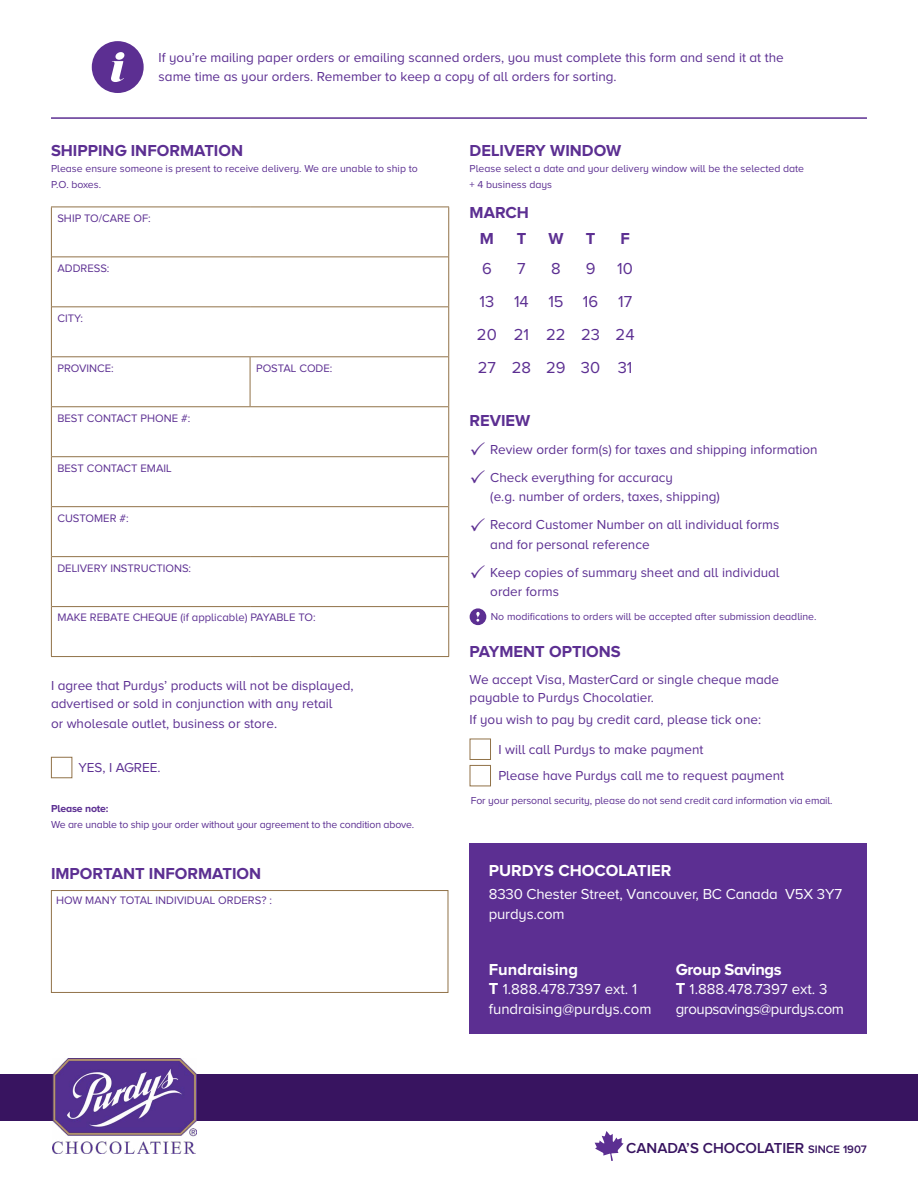
<style>
.page{position:relative;width:918px;height:1188px;background:#fff}
.page>*{position:absolute;margin:0;border:0;box-sizing:border-box;transform-origin:0 0}
.t1{font:700 16.5px "Proxima Nova A";color:#5c2f92}
.t2{font:16.5px/32.8px "Proxima Nova A";color:#5c2f92}
.t3{font:700 16.5px "Proxima Nova A";color:#fff}
.t4{font:700 16.5px "Proxima Nova A";letter-spacing:-.02em;color:#fff}
.t5{font:15px/19.5px "Proxima Nova A";letter-spacing:-.01em;color:#fff}
.t6{font:15px/19.5px "Proxima Nova A";letter-spacing:-.03em;color:#fff}
.t7{font:600 15px "Proxima Nova A";color:#381460}
.t8{font:13.5px/28px "Proxima Nova A";color:#5c2f92}
.t9{font:11.25px "Proxima Nova A";color:#5c2f92}
.t10{font:10.5px/15.8px "Proxima Nova A";color:#5c2f92}
.t11{font:700 10.5px "Proxima Nova A";letter-spacing:-.015em;color:#5c2f92}
.s1{font-weight:700;font-size:16.5px}
.s2{font-size:11.25px}
</style>
<div class="page">
<div style="left:0;top:1074px;width:918px;height:46px;background:#381460"></div>
<div style="left:92px;top:41px;width:52px;height:52px;background:#5c2f92;border-radius:50%"></div>
<svg style="left:111px;top:52px;width:13px;height:30px"></svg>
<img style="left:52px;top:1058px;width:145px;height:95px">
<hr style="left:51px;top:117px;width:816px;height:2px;background:#5c2f92">
<hr style="left:51px;top:207px;width:199px;height:1px;background:#917248">
<hr style="left:51px;top:207px;width:1px;height:50px;background:#917248">
<hr style="left:250px;top:207px;width:199px;height:1px;background:#917248">
<hr style="left:448px;top:207px;width:1px;height:50px;background:#917248">
<hr style="left:52px;top:256px;width:198px;height:1px;background:#917248">
<hr style="left:250px;top:256px;width:198px;height:1px;background:#917248">
<hr style="left:51px;top:257px;width:1px;height:50px;background:#917248">
<hr style="left:448px;top:257px;width:1px;height:50px;background:#917248">
<hr style="left:52px;top:306px;width:198px;height:1px;background:#917248">
<hr style="left:250px;top:306px;width:198px;height:1px;background:#917248">
<hr style="left:51px;top:307px;width:1px;height:50px;background:#917248">
<hr style="left:448px;top:307px;width:1px;height:50px;background:#917248">
<hr style="left:52px;top:356px;width:198px;height:1px;background:#917248">
<hr style="left:250px;top:356px;width:198px;height:1px;background:#917248">
<hr style="left:51px;top:357px;width:1px;height:50px;background:#917248">
<hr style="left:250px;top:357px;width:1px;height:49px;background:#917248">
<hr style="left:448px;top:357px;width:1px;height:50px;background:#917248">
<hr style="left:52px;top:406px;width:198px;height:1px;background:#917248">
<hr style="left:250px;top:406px;width:198px;height:1px;background:#917248">
<hr style="left:51px;top:407px;width:1px;height:50px;background:#917248">
<hr style="left:448px;top:407px;width:1px;height:50px;background:#917248">
<hr style="left:52px;top:456px;width:198px;height:1px;background:#917248">
<hr style="left:250px;top:456px;width:198px;height:1px;background:#917248">
<hr style="left:51px;top:457px;width:1px;height:50px;background:#917248">
<hr style="left:448px;top:457px;width:1px;height:50px;background:#917248">
<hr style="left:52px;top:506px;width:198px;height:1px;background:#917248">
<hr style="left:250px;top:506px;width:198px;height:1px;background:#917248">
<hr style="left:51px;top:507px;width:1px;height:50px;background:#917248">
<hr style="left:448px;top:507px;width:1px;height:50px;background:#917248">
<hr style="left:52px;top:556px;width:198px;height:1px;background:#917248">
<hr style="left:250px;top:556px;width:198px;height:1px;background:#917248">
<hr style="left:51px;top:557px;width:1px;height:50px;background:#917248">
<hr style="left:448px;top:557px;width:1px;height:50px;background:#917248">
<hr style="left:52px;top:606px;width:198px;height:1px;background:#917248">
<hr style="left:250px;top:606px;width:198px;height:1px;background:#917248">
<hr style="left:51px;top:607px;width:1px;height:49px;background:#917248">
<hr style="left:448px;top:607px;width:1px;height:49px;background:#917248">
<hr style="left:51px;top:656px;width:199px;height:1px;background:#917248">
<hr style="left:250px;top:656px;width:199px;height:1px;background:#917248">
<div style="left:51px;top:890px;width:397px;height:103px;border:1px solid #917248"></div>
<div style="left:470px;top:608px;width:16px;height:17px;background:#5c2f92;border-radius:50%"></div>
<svg style="left:476px;top:612px;width:4px;height:10px"></svg>
<div style="left:470px;top:843px;width:397px;height:191px;background:#5c2f92"></div>
<svg style="left:595px;top:1131px;width:29px;height:30px"></svg>
<div style="left:51px;top:757px;width:21px;height:21px;border:1px solid #917248"></div>
<div style="left:470px;top:739px;width:21px;height:21px;border:1px solid #917248"></div>
<div style="left:470px;top:765px;width:21px;height:21px;border:1px solid #917248"></div>
<p class="t8" style="left:159px;top:47px;width:627px;line-height:19.6px">If you’re mailing paper orders or emailing scanned orders, you must complete this form and send it at the same time as your orders. Remember to keep a copy of all orders for sorting.</p>
<p class="t1" style="left:51px;top:141px;width:194px">SHIPPING INFORMATION</p>
<p class="t10" style="left:51px;top:161px;width:368px">Please ensure someone is present to receive delivery. We are unable to ship to<br>P.O. boxes.</p>
<p class="t9" style="left:57px;top:212px;width:95px">SHIP TO/CARE OF:</p>
<p class="t9" style="left:57px;top:262px;width:54px">ADDRESS:</p>
<p class="t9" style="left:57px;top:312px;width:27px">CITY:</p>
<p class="t9" style="left:57px;top:362px;width:58px">PROVINCE:</p>
<p class="t9" style="left:256px;top:362px;width:78px">POSTAL CODE:</p>
<p class="t9" style="left:57px;top:412px;width:134px">BEST CONTACT PHONE #:</p>
<p class="t9" style="left:57px;top:462px;width:116px">BEST CONTACT EMAIL</p>
<p class="t9" style="left:57px;top:512px;width:73px">CUSTOMER #:</p>
<p class="t9" style="left:57px;top:562px;width:135px">DELIVERY INSTRUCTIONS:</p>
<p class="t9" style="left:57px;top:611px;width:260px">MAKE REBATE CHEQUE (if applicable) PAYABLE TO:</p>
<p class="t8" style="left:51px;top:677px;width:304px;line-height:18px">I agree that Purdys’ products will not be displayed, advertised or sold in conjunction with any retail</p>
<p class="t8" style="left:51px;top:709px;width:228px">or wholesale outlet, business or store.</p>
<p class="t8" style="left:78px;top:753px;width:84px">YES, I AGREE.</p>
<p class="t11" style="left:51px;top:803px;width:59px">Please note:</p>
<p class="t10" style="left:51px;top:816px;width:365px">We are unable to ship your order without your agreement to the condition above.</p>
<p class="t1" style="left:51px;top:864px;width:212px">IMPORTANT INFORMATION</p>
<p class="t9" style="left:56px;top:894px;width:218px">HOW MANY TOTAL INDIVIDUAL ORDERS? :</p>
<p class="t1" style="left:470px;top:141px;width:153px">DELIVERY WINDOW</p>
<p class="t10" style="left:470px;top:160px;width:336px">Please select a date and your delivery window will be the selected date + 4 business days</p>
<p class="t1" style="left:470px;top:203px;width:61px">MARCH</p>
<p class="t1" style="left:480px;top:229px;width:16px">M</p>
<p class="t1" style="left:517px;top:229px;width:11px">T</p>
<p class="t1" style="left:548px;top:229px;width:17px">W</p>
<p class="t1" style="left:586px;top:229px;width:11px">T</p>
<p class="t1" style="left:620px;top:229px;width:11px">F</p>
<p class="t2" style="left:482px;top:252px;width:11px">6</p>
<p class="t2" style="left:517px;top:252px;width:10px">7</p>
<p class="t2" style="left:551px;top:252px;width:11px">8</p>
<p class="t2" style="left:586px;top:252px;width:11px">9</p>
<p class="t2" style="left:477px;top:252px;width:159px;text-indent:140px">10<br>13 14 15 16 17<br>20 21 22 23 24<br>27 28 29 30 31</p>
<p class="t1" style="left:470px;top:411px;width:62px">REVIEW</p>
<p class="t8" style="left:490px;top:435px;width:329px">Review order form(s) for taxes and shipping information<br>Check everything for accuracy</p>
<p class="t8" style="left:490px;top:483px;width:291px">(e.g. number of orders, taxes, shipping)<br>Record Customer Number on all individual forms</p>
<p class="t8" style="left:490px;top:530px;width:291px">and for personal reference<br>Keep copies of summary sheet and all individual</p>
<p class="t8" style="left:490px;top:578px;width:70px">order forms</p>
<p class="t10" style="left:491px;top:608px;width:327px">No modifications to orders will be accepted after submission deadline.</p>
<p class="t1" style="left:470px;top:643px;width:153px">PAYMENT OPTIONS</p>
<p class="t8" style="left:470px;top:670px;width:311px;line-height:18px">We accept Visa, MasterCard or single cheque made payable to Purdys Chocolatier.</p>
<p class="t8" style="left:498px;top:705px;width:264px;line-height:29.4px;text-indent:-29px">If you wish to pay by credit card, please tick one:<br>I will call Purdys to make payment</p>
<p class="t8" style="left:498px;top:761px;width:287px">Please have Purdys call me to request payment</p>
<p class="t10" style="left:471px;top:792px;width:364px">For your personal security, please do not send credit card information via email.</p>
<p class="t3" style="left:489px;top:861px;width:184px">PURDYS CHOCOLATIER</p>
<p class="t5" style="left:489px;top:885px;width:355px">8330 Chester Street, Vancouver, BC Canada V5X 3Y7 purdys.com</p>
<p class="t3" style="left:489px;top:960px;width:91px">Fundraising</p>
<p class="t5" style="left:489px;top:979px;width:164px"><span class="s1">T</span> 1.888.478.7397 ext. 1 fundraising@purdys.com</p>
<p class="t4" style="left:676px;top:960px;width:108px">Group Savings</p>
<p class="t6" style="left:676px;top:979px;width:170px"><span class="s1">T</span> 1.888.478.7397 ext. 3 groupsavings@purdys.com</p>
<p class="t7" style="left:626px;top:1140px;width:242px">CANADA’S CHOCOLATIER <span class="s2">SINCE 1907</span></p>
</div>
